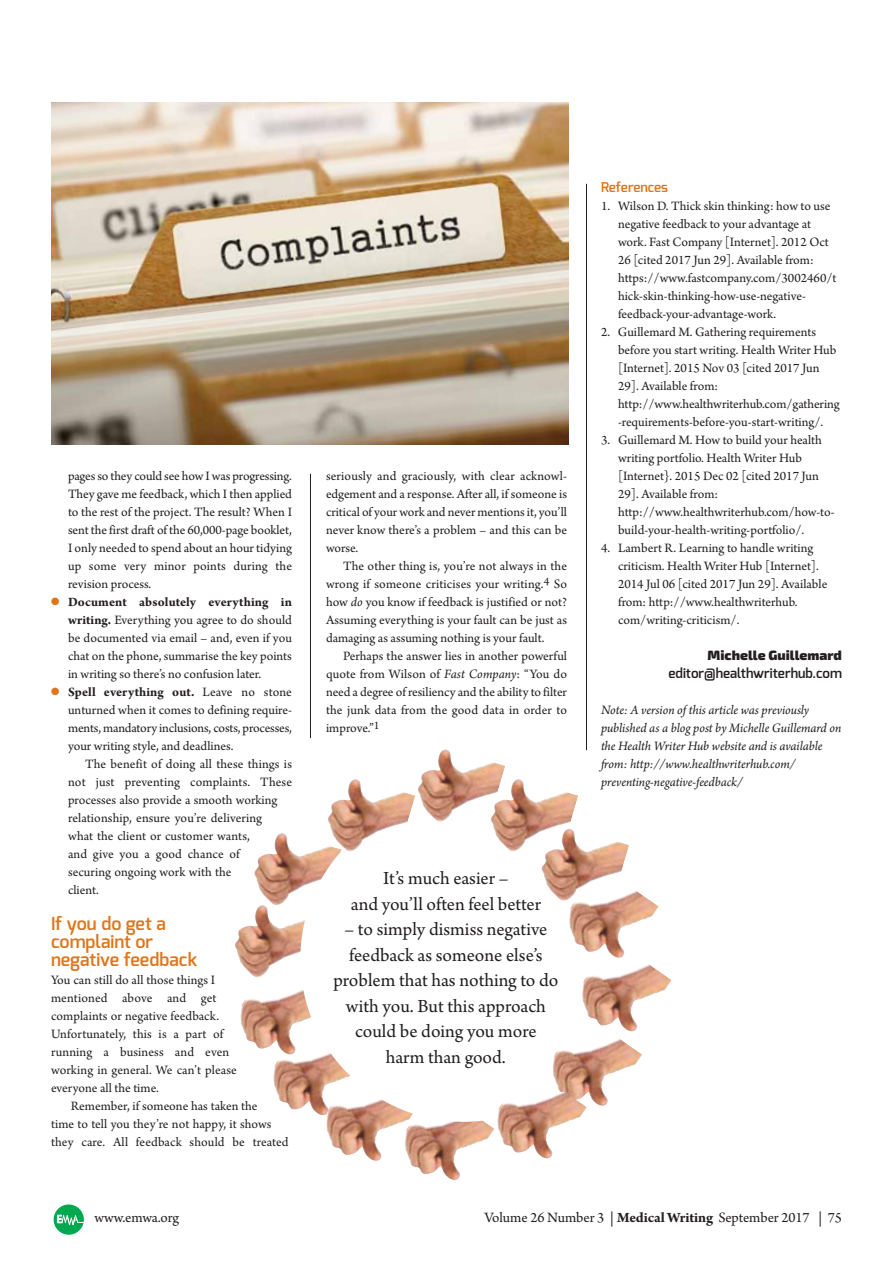
<style>
.page{position:relative;width:893px;height:1263px;background:#fff}
.page>*{position:absolute;margin:0;border:0;box-sizing:border-box;transform-origin:0 0}
.t1{font:19.5px/25.5px "Arno Pro";color:#231f20;text-align:center}
.t2{font:600 18px/18px "Exo";color:#de761c}
.t3{font:15px "Arno Pro";letter-spacing:-.005em;color:#231f20}
.t4{font:13.5px/18px "Arno Pro";color:#231f20}
.t5{font:italic 13.5px/18px "Arno Pro";letter-spacing:-.005em;color:#231f20}
.t6{font:600 13.5px "Exo";color:#231f20}
.t7{font:900 13.5px "Exo 2";color:#231f20}
.t8{font:600 13.5px "Exo";letter-spacing:-.01em;color:#de761c}
.s1{color:#de761c}
.s2{font-weight:700}
.s3{font-style:italic}
</style>
<div class="page">
<svg style="left:54px;top:1204px;width:30px;height:31px"></svg>
<hr style="left:310px;top:474px;width:1px;height:264px;background:#231f20">
<hr style="left:586px;top:184px;width:1px;height:566px;background:#231f20">
<img style="left:51px;top:102px;width:517px;height:342px">
<img style="left:254px;top:833px;width:86px;height:72px">
<img style="left:235px;top:905px;width:70px;height:73px">
<img style="left:240px;top:989px;width:71px;height:60px">
<img style="left:273px;top:1048px;width:77px;height:68px">
<img style="left:326px;top:1093px;width:83px;height:68px">
<img style="left:405px;top:1113px;width:89px;height:67px">
<div style="left:300px;top:796px;width:328px;height:326px;background:#fff;border-radius:50%"></div>
<img style="left:492px;top:779px;width:86px;height:73px">
<img style="left:542px;top:828px;width:87px;height:73px">
<img style="left:569px;top:890px;width:90px;height:68px">
<img style="left:582px;top:964px;width:90px;height:68px">
<img style="left:552px;top:1039px;width:90px;height:67px">
<img style="left:497px;top:1091px;width:90px;height:68px">
<img style="left:418px;top:749px;width:87px;height:74px">
<img style="left:328px;top:779px;width:87px;height:73px">
<p class="t4" style="left:68px;top:468px;width:226px;text-align:justify">pages so they could see how I was progressing.<br>They gave me feedback, which I then applied to the rest of the project. The result? When I sent the first draft of the 60,000-page booklet, I only needed to spend about an hour tidying up some very minor points during the revision process.</p>
<p class="t4" style="left:68px;top:594px;width:226px;text-align:justify;text-indent:-17px"><span class="s1">●</span> <span class="s2">Document absolutely everything in writing.</span> Everything you agree to do should be documented via email – and, even if you chat on the phone, summarise the key points in writing so there’s no confusion later.</p>
<p class="t4" style="left:68px;top:684px;width:226px;text-align:justify;text-indent:-17px"><span class="s1">●</span> <span class="s2">Spell everything out.</span> Leave no stone unturned when it comes to defining require - ments, mandatory inclusions, costs, processes, your writing style, and deadlines.</p>
<p class="t4" style="left:68px;top:756px;width:226px;text-indent:17px">The benefit of doing all these things is not just preventing complaints. These processes also provide a smooth working relationship, ensure you’re delivering<br>what the client or customer wants,<br>and give you a good chance of<br>securing ongoing work with the<br>client.</p>
<h2 class="t2" style="left:51px;top:916px;width:148px">If you do get a complaint or negative feedback</h2>
<p class="t4" style="left:51px;top:972px;width:187px">You can still do all those things I mentioned above and get complaints or negative feedback.<br>Unfortunately, this is a part of running a business and even working in general. We can’t please everyone all the time.</p>
<p class="t4" style="left:51px;top:1098px;width:239px;text-indent:20px">Remember, if someone has taken the<br>time to tell you they’re not happy, it shows they care. All feedback should be treated</p>
<p class="t4" style="left:326px;top:468px;width:243px;text-align:justify">seriously and graciously, with clear acknowl - edgement and a response. After all, if someone is critical of your work and never mentions it, you’ll never know there’s a problem – and this can be worse.</p>
<p class="t4" style="left:326px;top:558px;width:242px;text-align:justify;text-indent:17px">The other thing is, you’re not always in the wrong if someone criticises your writing.<sup>4</sup> So how <span class="s3">do</span> you know if feedback is justified or not?<br>Assuming everything is your fault can be just as damaging as assuming nothing is your fault.</p>
<p class="t4" style="left:326px;top:648px;width:243px;text-align:justify;text-indent:17px">Perhaps the answer lies in another powerful quote from Wilson of <span class="s3">Fast Company</span>: “You do need a degree of resiliency and the ability to filter the junk data from the good data in order to improve.”<sup>1</sup></p>
<p class="t8" style="left:601px;top:181px;width:69px">References</p>
<p class="t4" style="left:618px;top:198px;width:220px;text-indent:-17px">1. Wilson D. Thick skin thinking: how to use negative feedback to your advantage at work. Fast Company [Internet]. 2012 Oct 26 [cited 2017 Jun 29]. Available from: https://www.fastcompany.com/3002460/t hick-skin-thinking-how-use-negative&shy;feedback-your-advantage-work.</p>
<p class="t4" style="left:618px;top:324px;width:223px;text-indent:-17px">2. Guillemard M. Gathering requirements before you start writing. Health Writer Hub [Internet]. 2015 Nov 03 [cited 2017 Jun 29]. Available from: http://www.healthwriterhub.com/gathering -requirements-before-you-start-writing/.</p>
<p class="t4" style="left:618px;top:432px;width:218px;text-indent:-17px">3. Guillemard M. How to build your health writing portfolio. Health Writer Hub [Internet}. 2015 Dec 02 [cited 2017 Jun 29]. Available from: http://www.healthwriterhub.com/how-to&shy;build-your-health-writing-portfolio/.</p>
<p class="t4" style="left:618px;top:540px;width:211px;text-indent:-17px">4. Lambert R. Learning to handle writing criticism. Health Writer Hub [Internet].<br>2014 Jul 06 [cited 2017 Jun 29]. Available from: http://www.healthwriterhub. com/writing-criticism/.</p>
<p class="t7" style="left:708px;top:651px;width:136px">Michelle Guillemard</p>
<p class="t6" style="left:668px;top:667px;width:175px">editor@healthwriterhub.com</p>
<p class="t5" style="left:601px;top:702px;width:242px">Note: A version of this article was previously published as a blog post by Michelle Guillemard on the Health Writer Hub website and is available from: http://www.healthwriterhub.com/ preventing-negative-feedback/</p>
<h1 class="t1" style="left:351px;top:867px;width:192px">It’s much easier –<br>and you’ll often feel better</h1>
<h1 class="t1" style="left:333px;top:918px;width:227px">– to simply dismiss negative feedback as someone else’s problem that has nothing to do with you. But this approach could be doing you more<br>harm than good.</h1>
<p class="t3" style="left:95px;top:1212px;width:86px">www.emwa.org</p>
<p class="t3" style="left:484px;top:1212px;width:359px">Volume 26 Number 3 | <span class="s2">Medical Writing</span> September 2017 | 75</p>
</div>
